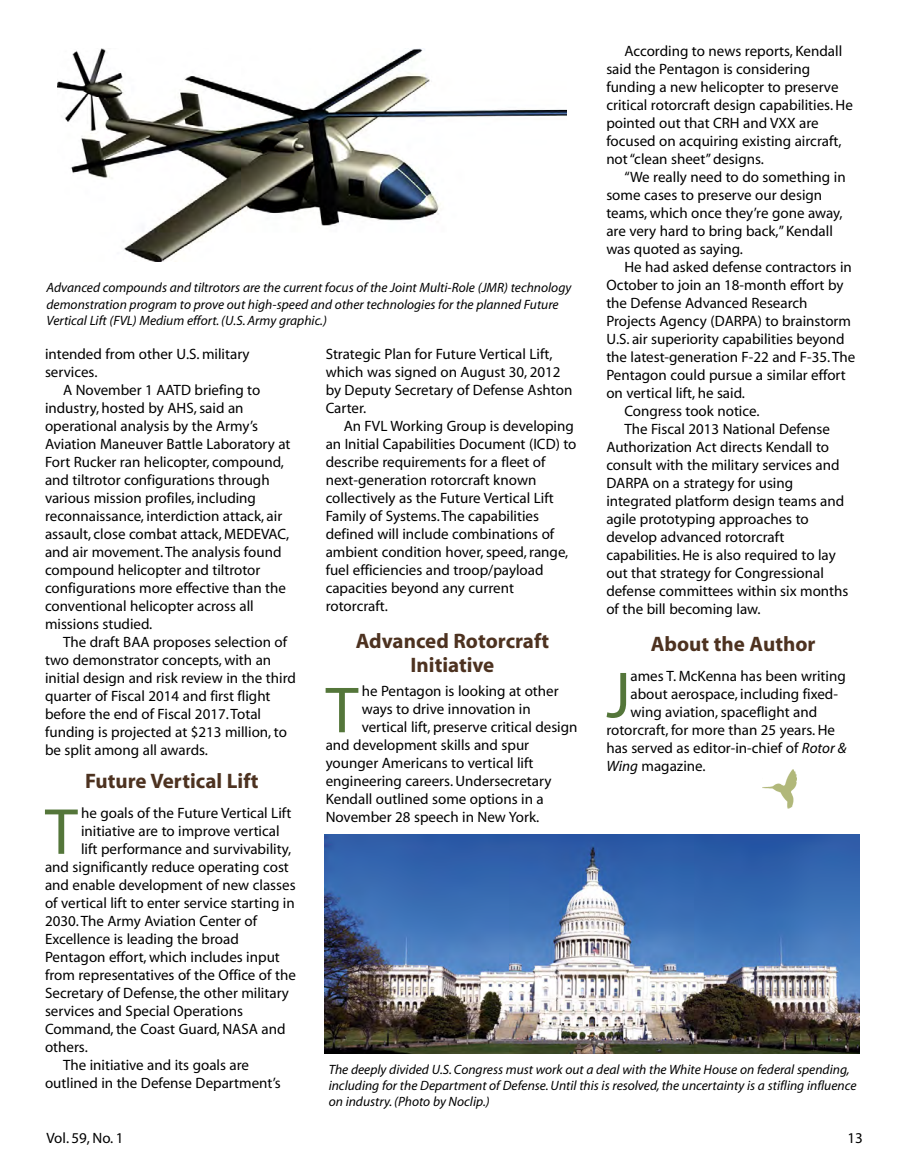
<style>
.page{position:relative;width:905px;height:1175px;background:#fff}
.page>*{position:absolute;margin:0;border:0;box-sizing:border-box;transform-origin:0 0}
.t1{font:65.7px "Myriad";color:#54763a}
.t2{font:700 21px/24px "Myriad";color:#4d3220;text-align:center}
.t3{font:15px/18px "Myriad";color:#000}
.t4{font:italic 13.5px/16.2px "Myriad";color:#000}
.s1{font-style:italic}
</style>
<div class="page">
<img style="left:57px;top:48px;width:509px;height:214px">
<img style="left:325px;top:834px;width:535px;height:219px">
<img style="left:762px;top:770px;width:34px;height:38px">
<p class="t3" style="left:606px;top:43px;width:248px;text-indent:18px">According to news reports, Kendall said the Pentagon is considering funding a new helicopter to preserve critical rotorcraft design capabilities. He pointed out that CRH and VXX are focused on acquiring existing aircraft, not “clean sheet” designs.</p>
<p class="t3" style="left:606px;top:169px;width:241px;text-indent:18px">“We really need to do something in some cases to preserve our design teams, which once they’re gone away, are very hard to bring back,” Kendall was quoted as saying.</p>
<p class="t3" style="left:624px;top:259px;width:229px">He had asked defense contractors in</p>
<p class="t3" style="left:606px;top:277px;width:239px">October to join an 18-month effort by</p>
<p class="t3" style="left:606px;top:295px;width:203px">the Defense Advanced Research</p>
<p class="t3" style="left:606px;top:313px;width:246px">Projects Agency (DARPA) to brainstorm</p>
<p class="t3" style="left:606px;top:331px;width:240px">U.S. air superiority capabilities beyond</p>
<p class="t3" style="left:606px;top:349px;width:250px">the latest-generation F-22 and F-35. The</p>
<p class="t3" style="left:606px;top:367px;width:241px">Pentagon could pursue a similar effort</p>
<p class="t3" style="left:606px;top:385px;width:140px">on vertical lift, he said.</p>
<p class="t3" style="left:624px;top:403px;width:137px">Congress took notice.</p>
<p class="t3" style="left:624px;top:421px;width:207px">The Fiscal 2013 National Defense</p>
<p class="t3" style="left:606px;top:439px;width:224px">Authorization Act directs Kendall to</p>
<p class="t3" style="left:606px;top:457px;width:235px">consult with the military services and</p>
<p class="t3" style="left:606px;top:475px;width:188px">DARPA on a strategy for using</p>
<p class="t3" style="left:606px;top:493px;width:239px">integrated platform design teams and</p>
<p class="t3" style="left:606px;top:511px;width:204px">agile prototyping approaches to</p>
<p class="t3" style="left:606px;top:529px;width:179px">develop advanced rotorcraft</p>
<p class="t3" style="left:606px;top:547px;width:231px">capabilities. He is also required to lay</p>
<p class="t3" style="left:606px;top:565px;width:219px">out that strategy for Congressional</p>
<p class="t3" style="left:606px;top:583px;width:243px">defense committees within six months</p>
<p class="t3" style="left:606px;top:601px;width:156px">of the bill becoming law.</p>
<h2 class="t2" style="left:650px;top:634px;width:166px">About the Author</h2>
<h1 class="t1" style="left:606px;top:670px;width:26px">J</h1>
<p class="t3" style="left:630px;top:668px;width:217px">ames T. McKenna has been writing</p>
<p class="t4" style="left:46px;top:281px;width:526px">Advanced compounds and tiltrotors are the current focus of the Joint Multi-Role (JMR) technology demonstration program to prove out high-speed and other technologies for the planned Future<br>Vertical Lift (FVL) Medium effort. (U.S. Army graphic.)</p>
<p class="t3" style="left:326px;top:346px;width:248px">Strategic Plan for Future Vertical Lift, which was signed on August 30, 2012 by Deputy Secretary of Defense Ashton<br>Carter.</p>
<p class="t3" style="left:326px;top:418px;width:252px;text-indent:18px">An FVL Working Group is developing an Initial Capabilities Document (ICD) to describe requirements for a fleet of next-generation rotorcraft known collectively as the Future Vertical Lift Family of Systems. The capabilities defined will include combinations of ambient condition hover, speed, range, fuel efficiencies and troop/payload capacities beyond any current rotorcraft.</p>
<h2 class="t2" style="left:356px;top:631px;width:195px">Advanced Rotorcraft<br>Initiative</h2>
<h1 class="t1" style="left:326px;top:685px;width:34px">T</h1>
<p class="t3" style="left:362px;top:683px;width:198px">he Pentagon is looking at other</p>
<p class="t3" style="left:45px;top:346px;width:206px">intended from other U.S. military services.</p>
<p class="t3" style="left:45px;top:382px;width:247px;text-indent:18px">A November 1 AATD briefing to industry, hosted by AHS, said an operational analysis by the Army’s Aviation Maneuver Battle Laboratory at Fort Rucker ran helicopter, compound, and tiltrotor configurations through various mission profiles, including reconnaissance, interdiction attack, air assault, close combat attack, MEDEVAC, and air movement. The analysis found compound helicopter and tiltrotor configurations more effective than the conventional helicopter across all missions studied.</p>
<p class="t3" style="left:45px;top:634px;width:252px;text-indent:18px">The draft BAA proposes selection of two demonstrator concepts, with an initial design and risk review in the third quarter of Fiscal 2014 and first flight before the end of Fiscal 2017. Total funding is projected at $213 million, to be split among all awards.</p>
<h2 class="t2" style="left:85px;top:770px;width:175px">Future Vertical Lift</h2>
<h1 class="t1" style="left:45px;top:807px;width:34px">T</h1>
<p class="t3" style="left:81px;top:805px;width:212px">he goals of the Future Vertical Lift</p>
<p class="t3" style="left:630px;top:686px;width:209px">about aerospace, including fixed-</p>
<p class="t3" style="left:630px;top:704px;width:188px">wing aviation, spaceflight and</p>
<p class="t3" style="left:606px;top:722px;width:230px">rotorcraft, for more than 25 years. He</p>
<p class="t3" style="left:606px;top:740px;width:242px">has served as editor-in-chief of <span class="s1">Rotor &amp;</span></p>
<p class="t3" style="left:606px;top:758px;width:101px"><span class="s1">Wing</span> magazine.</p>
<p class="t3" style="left:362px;top:701px;width:170px">ways to drive innovation in</p>
<p class="t3" style="left:362px;top:719px;width:217px">vertical lift, preserve critical design</p>
<p class="t3" style="left:326px;top:737px;width:205px">and development skills and spur</p>
<p class="t3" style="left:326px;top:755px;width:209px">younger Americans to vertical lift</p>
<p class="t3" style="left:326px;top:773px;width:227px">engineering careers. Undersecretary</p>
<p class="t3" style="left:326px;top:791px;width:219px">Kendall outlined some options in a</p>
<p class="t3" style="left:326px;top:809px;width:215px">November 28 speech in New York.</p>
<p class="t3" style="left:81px;top:823px;width:200px">initiative are to improve vertical</p>
<p class="t3" style="left:81px;top:841px;width:211px">lift performance and survivability,</p>
<p class="t3" style="left:45px;top:859px;width:245px">and significantly reduce operating cost</p>
<p class="t3" style="left:45px;top:877px;width:252px">and enable development of new classes</p>
<p class="t3" style="left:45px;top:895px;width:251px">of vertical lift to enter service starting in</p>
<p class="t3" style="left:45px;top:913px;width:214px">2030. The Army Aviation Center of</p>
<p class="t3" style="left:45px;top:931px;width:195px">Excellence is leading the broad</p>
<p class="t3" style="left:45px;top:949px;width:236px">Pentagon effort, which includes input</p>
<p class="t3" style="left:45px;top:967px;width:252px">from representatives of the Office of the</p>
<p class="t3" style="left:45px;top:985px;width:245px">Secretary of Defense, the other military</p>
<p class="t3" style="left:45px;top:1003px;width:199px">services and Special Operations</p>
<p class="t3" style="left:45px;top:1021px;width:242px">Command, the Coast Guard, NASA and</p>
<p class="t3" style="left:45px;top:1039px;width:44px">others.</p>
<p class="t3" style="left:63px;top:1057px;width:187px">The initiative and its goals are</p>
<p class="t3" style="left:45px;top:1075px;width:237px">outlined in the Defense Department’s</p>
<p class="t4" style="left:328px;top:1062px;width:529px">The deeply divided U.S. Congress must work out a deal with the White House on federal spending, including for the Department of Defense. Until this is resolved, the uncertainty is a stifling influence on industry. (Photo by Noclip.)</p>
<p class="t3" style="left:46px;top:1129px;width:78px">Vol. 59, No. 1</p>
<p class="t3" style="left:847px;top:1129px;width:17px">13</p>
</div>
